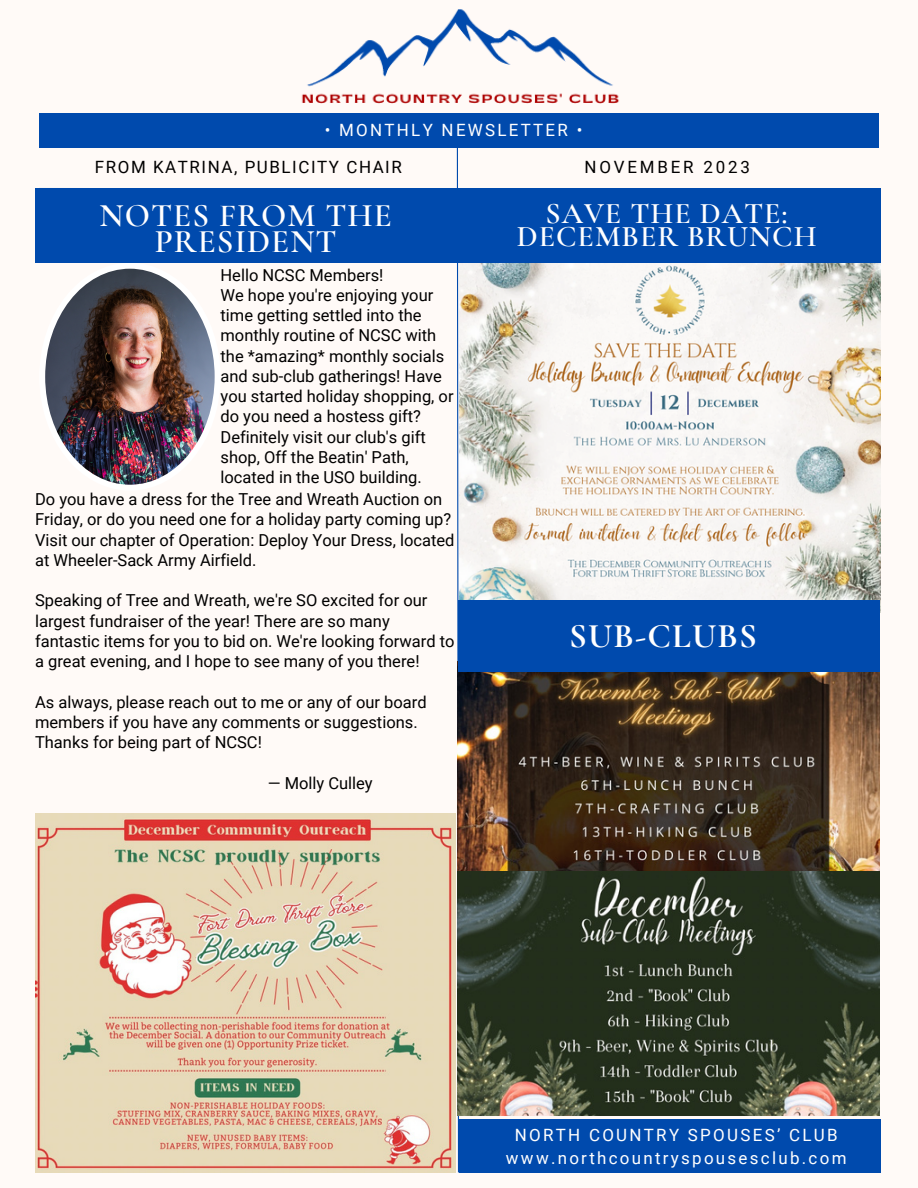
<style>
.page{position:relative;width:918px;height:1188px;background:#fffaf7}
.page>*{position:absolute;margin:0;border:0;box-sizing:border-box;transform-origin:0 0}
.t1{font:700 34.5px "Cormorant Garamond";letter-spacing:.035em;color:#fff}
.t2{font:600 33px/25.8px "Cormorant Garamond";letter-spacing:.035em;color:#fff;text-align:center}
.t3{font:600 30px/23.7px "Cormorant Garamond";letter-spacing:.035em;color:#fff;text-align:center}
.t4{font:16.95px "Roboto";letter-spacing:.135em;color:#fff}
.t5{font:16.95px "Roboto";letter-spacing:.095em;color:#000}
.t6{font:16.95px "Roboto";letter-spacing:.165em;color:#000}
.t7{font:16.5px/20.2px "Roboto";color:#000}
</style>
<div class="page">
<div style="left:39px;top:113px;width:840px;height:35px;background:#004aad"></div>
<img style="left:301px;top:9px;width:318px;height:95px">
<img style="left:38px;top:148px;width:842px;height:1025px">
<div style="left:458px;top:188px;width:423px;height:74px;background:#004aad"></div>
<img style="left:458px;top:871px;width:422px;height:244px">
<img style="left:36px;top:814px;width:419px;height:359px">
<p class="t4" style="left:325px;top:120px;width:259px">• MONTHLY NEWSLETTER •</p>
<p class="t5" style="left:95px;top:157px;width:309px">FROM KATRINA, PUBLICITY CHAIR</p>
<p class="t6" style="left:585px;top:157px;width:167px">NOVEMBER 2023</p>
<p class="t2" style="left:100px;top:202px;width:294px">NOTES FROM THE<br>PRESIDENT</p>
<p class="t7" style="left:221px;top:265px;width:164px">Hello NCSC Members!</p>
<p class="t7" style="left:221px;top:285px;width:235px">We hope you're enjoying your time getting settled into the monthly routine of NCSC with the *amazing* monthly socials and sub-club gatherings! Have you started holiday shopping, or do you need a hostess gift?<br>Definitely visit our club's gift shop, Off the Beatin' Path, located in the USO building.</p>
<p class="t3" style="left:517px;top:201px;width:301px">SAVE THE DATE:<br>DECEMBER BRUNCH</p>
<p class="t7" style="left:35px;top:489px;width:421px">Do you have a dress for the Tree and Wreath Auction on Friday, or do you need one for a holiday party coming up?<br>Visit our chapter of Operation: Deploy Your Dress, located at Wheeler-Sack Army Airfield.</p>
<p class="t7" style="left:35px;top:590px;width:421px">Speaking of Tree and Wreath, we're SO excited for our largest fundraiser of the year! There are so many fantastic items for you to bid on. We're looking forward to a great evening, and I hope to see many of you there!</p>
<p class="t7" style="left:35px;top:692px;width:393px">As always, please reach out to me or any of our board members if you have any comments or suggestions.<br>Thanks for being part of NCSC!</p>
<p class="t7" style="left:268px;top:773px;width:106px">— Molly Culley</p>
<p class="t1" style="left:569px;top:615px;width:189px">SUB-CLUBS</p>
<p class="t4" style="left:515px;top:1125px;width:324px">NORTH COUNTRY SPOUSES’ CLUB</p>
<p class="t4" style="left:506px;top:1149px;width:342px">www.northcountryspousesclub.com</p>
</div>
